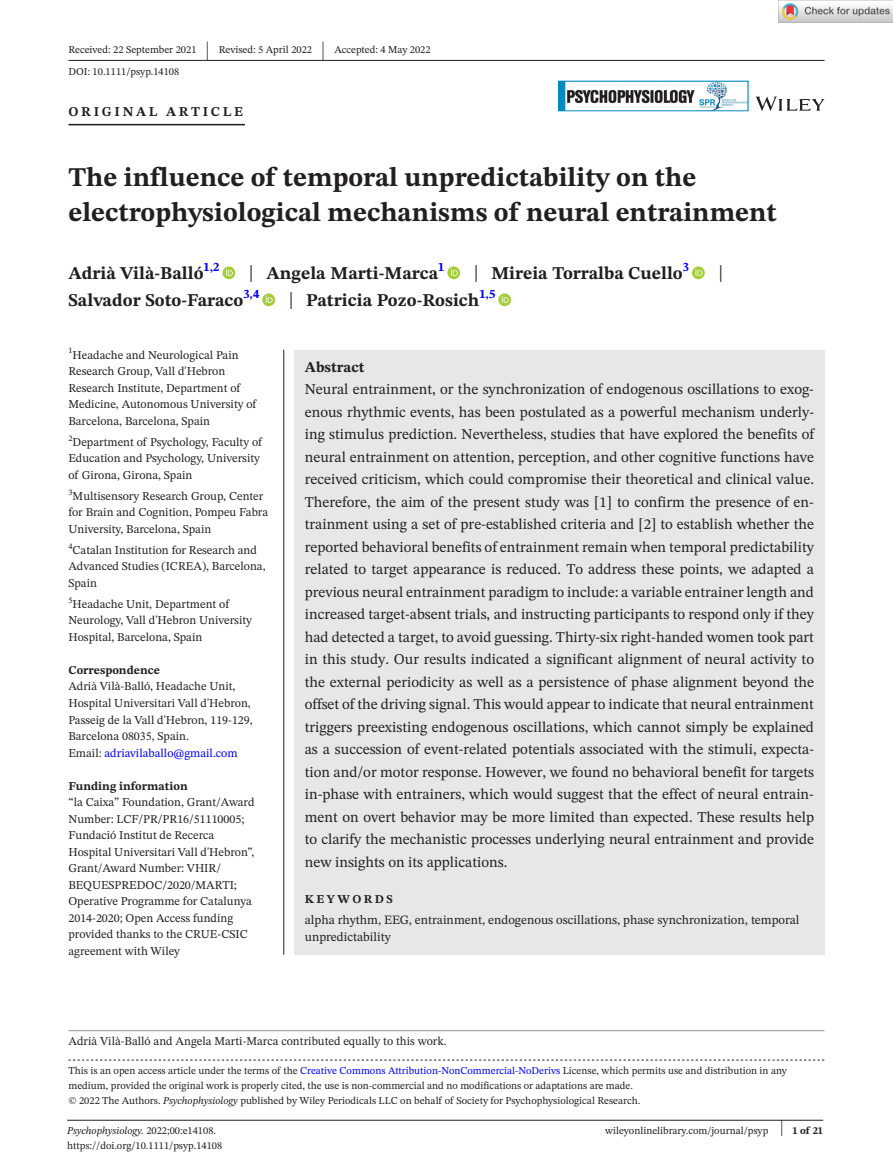
<style>
.page{position:relative;width:893px;height:1174px;background:#fff}
.page>*{position:absolute;margin:0;border:0;box-sizing:border-box;transform-origin:0 0}
.t1{font:700 27px/34.5px "STIX Two Text";color:#231f20}
.t2{font:25.65px "STIX Two Text";color:#231f20;scale:.49 1}
.t3{font:23.4px "STIX Two Text";color:#231f20;scale:.77 1}
.t4{font:700 18px "STIX Two Text";color:#231f20}
.t5{font:15px/22.5px "STIX Two Text";color:#231f20;text-align:justify}
.t6{font:700 15px "STIX Two Text";color:#231f20}
.t7{font:700 13.5px "STIX Two Text";letter-spacing:.2em;color:#231f20}
.t8{font:12.75px/17.2px "STIX Two Text";color:#231f20}
.t9{font:12px/16.5px "STIX Two Text";color:#231f20}
.t10{font:700 12px "STIX Two Text";color:#231f20}
.t11{font:700 12px "STIX Two Text";letter-spacing:.2em;color:#231f20}
.t12{font:10.5px/15px "STIX Two Text";color:#231f20}
.t13{font:italic 10.5px "STIX Two Text";color:#231f20}
.t14{font:700 10.5px "STIX Two Text";color:#231f20}
.s1{font-weight:400;font-size:23.4px}
.s2{color:#00f}
.s3{font-style:italic}
.s4{font-style:normal}
.s5{font-weight:400;font-size:22.2px}
</style>
<div class="page">
<hr style="left:67px;top:1119px;width:756px;height:1px;background:#231f20">
<svg style="left:756px;top:97px;width:68px;height:14px"></svg>
<img style="left:560px;top:83px;width:186px;height:26px">
<div style="left:558px;top:81px;width:190px;height:30px;border:1px solid #028bc1"></div>
<hr style="left:68px;top:60px;width:756px;height:1px;background:#231f20">
<hr style="left:68px;top:124px;width:177px;height:1px;background:#231f20">
<svg style="left:222px;top:266px;width:13px;height:13px"></svg>
<svg style="left:226px;top:269px;width:7px;height:7px"></svg>
<svg style="left:447px;top:266px;width:13px;height:13px"></svg>
<svg style="left:451px;top:269px;width:7px;height:7px"></svg>
<svg style="left:692px;top:266px;width:13px;height:13px"></svg>
<svg style="left:695px;top:269px;width:7px;height:7px"></svg>
<svg style="left:262px;top:293px;width:13px;height:13px"></svg>
<svg style="left:266px;top:296px;width:7px;height:7px"></svg>
<svg style="left:498px;top:293px;width:13px;height:13px"></svg>
<svg style="left:502px;top:296px;width:7px;height:7px"></svg>
<svg style="left:68px;top:1059px;width:756px;height:1px"></svg>
<hr style="left:68px;top:1030px;width:756px;height:1px;background:#939598">
<hr style="left:283px;top:350px;width:1px;height:604px;background:#231f20">
<div style="left:294px;top:350px;width:530px;height:601px;background:#e6e7e9"></div>
<hr style="left:294px;top:951px;width:530px;height:3px;background:#e6e7e9">
<img style="left:779px;top:0;width:114px;height:23px">
<p class="t12" style="left:68px;top:42px;width:130px">Received: 22 September 2021</p>
<h2 class="t2" style="left:206px;top:32px;width:8px">|</h2>
<p class="t12" style="left:219px;top:42px;width:95px">Revised: 5 April 2022</p>
<h2 class="t2" style="left:322px;top:32px;width:8px">|</h2>
<p class="t12" style="left:334px;top:42px;width:98px">Accepted: 4 May 2022</p>
<p class="t12" style="left:68px;top:64px;width:112px">DOI: 10.1111/psyp.14108</p>
<p class="t7" style="left:68px;top:101px;width:176px">ORIGINAL ARTICLE</p>
<h1 class="t1" style="left:68px;top:161px;width:710px">The influence of temporal unpredictability on the electrophysiological mechanisms of neural entrainment</h1>
<p class="t4" style="left:68px;top:260px;width:153px">Adrià Vilà-Balló<sup>1,2</sup></p>
<p class="t4" style="left:249px;top:260px;width:197px"><span class="s1">|</span> Angela Marti-Marca<sup>1</sup></p>
<p class="t4" style="left:474px;top:260px;width:217px"><span class="s1">|</span> Mireia Torralba Cuello<sup>3</sup></p>
<h3 class="t3" style="left:718px;top:257px;width:8px">|</h3>
<p class="t4" style="left:68px;top:287px;width:192px">Salvador Soto-Faraco<sup>3,4</sup></p>
<p class="t4" style="left:289px;top:287px;width:208px"><span class="s1">|</span> Patricia Pozo-Rosich<sup>1,5</sup></p>
<p class="t9" style="left:68px;top:346px;width:189px"><sup>1</sup>Headache and Neurological Pain Research Group, Vall d'Hebron Research Institute, Department of Medicine, Autonomous University of Barcelona, Barcelona, Spain</p>
<p class="t9" style="left:68px;top:433px;width:195px"><sup>2</sup>Department of Psychology, Faculty of<br>Education and Psychology, University of Girona, Girona, Spain</p>
<p class="t9" style="left:68px;top:487px;width:201px"><sup>3</sup>Multisensory Research Group, Center for Brain and Cognition, Pompeu Fabra<br>University, Barcelona, Spain</p>
<p class="t9" style="left:68px;top:541px;width:199px"><sup>4</sup>Catalan Institution for Research and<br>Advanced Studies (ICREA), Barcelona,<br>Spain</p>
<p class="t9" style="left:68px;top:595px;width:185px"><sup>5</sup>Headache Unit, Department of<br>Neurology, Vall d'Hebron University<br>Hospital, Barcelona, Spain</p>
<p class="t10" style="left:68px;top:661px;width:93px">Correspondence</p>
<p class="t9" style="left:68px;top:678px;width:186px">Adrià Vilà-Balló, Headache Unit, Hospital Universitari Vall d'Hebron, Passeig de la Vall d'Hebron, 119-129, Barcelona 08035, Spain.<br>Email: <span class="s2">adriavilaballo@gmail.com</span></p>
<p class="t10" style="left:68px;top:777px;width:121px">Funding information</p>
<p class="t9" style="left:68px;top:793px;width:188px">“la Caixa” Foundation, Grant/Award<br>Number: LCF/PR/PR16/51110005;<br>Fundació Institut de Recerca<br>Hospital Universitari Vall d'Hebron”,<br>Grant/Award Number: VHIR/<br>BEQUESPREDOC/2020/MARTI;<br>Operative Programme for Catalunya<br>2014-2020; Open Access funding provided thanks to the CRUE-CSIC agreement with Wiley</p>
<p class="t6" style="left:305px;top:356px;width:61px">Abstract</p>
<p class="t5" style="left:305px;top:378px;width:511px">Neural entrainment, or the synchronization of endogenous oscillations to exog&shy;enous rhythmic events, has been postulated as a powerful mechanism underly&shy;ing stimulus prediction. Nevertheless, studies that have explored the benefits of neural entrainment on attention, perception, and other cognitive functions have received criticism, which could compromise their theoretical and clinical value.<br>Therefore, the aim of the present study was [1] to confirm the presence of en&shy;trainment using a set of pre-established criteria and [2] to establish whether the reported behavioral benefits of entrainment remain when temporal predictability related to target appearance is reduced. To address these points, we adapted a previous neural entrainment paradigm to include: a variable entrainer length and increased target-absent trials, and instructing participants to respond only if they had detected a target, to avoid guessing. Thirty-six right-handed women took part in this study. Our results indicated a significant alignment of neural activity to the external periodicity as well as a persistence of phase alignment beyond the offset of the driving signal. This would appear to indicate that neural entrainment triggers preexisting endogenous oscillations, which cannot simply be explained as a succession of event-related potentials associated with the stimuli, expecta&shy;tion and/or motor response. However, we found no behavioral benefit for targets in-phase with entrainers, which would suggest that the effect of neural entrain&shy;ment on overt behavior may be more limited than expected. These results help to clarify the mechanistic processes underlying neural entrainment and provide new insights on its applications.</p>
<p class="t11" style="left:305px;top:890px;width:90px">KEYWORDS</p>
<p class="t8" style="left:305px;top:911px;width:496px">alpha rhythm, EEG, entrainment, endogenous oscillations, phase synchronization, temporal unpredictability</p>
<p class="t9" style="left:68px;top:1032px;width:380px">Adrià Vilà-Balló and Angela Marti-Marca contributed equally to this work.</p>
<p class="t12" style="left:68px;top:1063px;width:720px">This is an open access article under the terms of the <span class="s2">Creative Commons Attribution-NonCommercial-NoDerivs</span> License, which permits use and distribution in any medium, provided the original work is properly cited, the use is non-commercial and no modifications or adaptations are made.<br>© 2022 The Authors. <span class="s3">Psychophysiology</span> published by Wiley Periodicals LLC on behalf of Society for Psychophysiological Research.</p>
<p class="t13" style="left:67px;top:1123px;width:150px">Psychophysiology. <span class="s4">2022;00:e14108.</span></p>
<p class="t14" style="left:780px;top:1123px;width:45px"><span class="s5">|</span> 1 of 21</p>
<p class="t12" style="left:67px;top:1138px;width:157px">https://doi.org/10.1111/psyp.14108</p>
<p class="t12" style="left:605px;top:1123px;width:165px">wileyonlinelibrary.com/journal/psyp</p>
</div>
